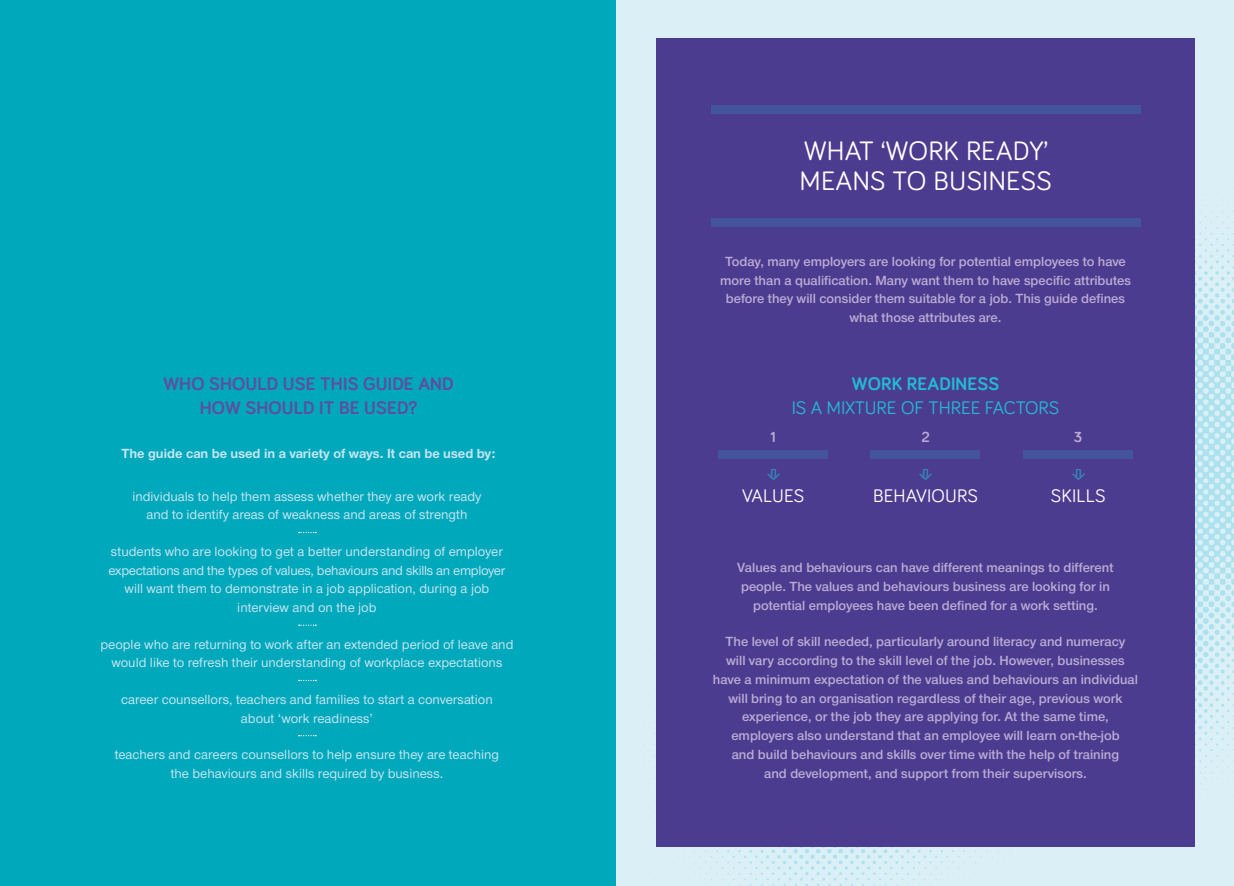
<style>
.page{position:relative;width:1234px;height:886px;background:#fff}
.page>*{position:absolute;margin:0;border:0;box-sizing:border-box;transform-origin:0 0}
.t1{font:27.5px/30px "Bariol";letter-spacing:.01em;color:#fff}
.t2{font:25px "Ingrid Mono";color:#23b9d6}
.t3{font:700 18.75px/23.8px "Bariol";letter-spacing:.01em;color:#5e4f9c;text-align:center}
.t4{font:18.75px "Bariol";color:#23b9d6}
.t5{font:18.75px "Bariol";letter-spacing:.01em;color:#fff}
.t6{font:700 18.75px "Bariol";letter-spacing:.01em;color:#23b9d6}
.t7{font:700 15px "Bariol";color:#bcacd4}
.t8{font:600 13.75px/18.8px "Nimbus Sans Novus T";color:#bcacd4;text-align:center}
.t9{font:500 13.75px/18.8px "Nimbus Sans Novus T";color:#c3e5f1;text-align:center}
.t10{font:700 13.75px "Nimbus Sans Novus T";color:#c3e5f1}
</style>
<div class="page">
<div style="left:0;top:0;width:617px;height:886px;background:#00a8bc"></div>
<div style="left:617px;top:0;width:616px;height:886px;background:#daeff6"></div>
<img style="left:643px;top:38px;width:590px;height:848px">
<div style="left:656px;top:39px;width:538px;height:808px;background:#4c3c90"></div>
<div style="left:718px;top:450px;width:110px;height:8px;background:#43549d"></div>
<div style="left:870px;top:450px;width:110px;height:8px;background:#43549d"></div>
<div style="left:1022px;top:450px;width:110px;height:8px;background:#43549d"></div>
<div style="left:710px;top:105px;width:429px;height:9px;background:#43549d"></div>
<div style="left:710px;top:218px;width:429px;height:8px;background:#43549d"></div>
<svg style="left:298px;top:532px;width:18px;height:1px"></svg>
<svg style="left:298px;top:624px;width:18px;height:2px"></svg>
<svg style="left:298px;top:680px;width:18px;height:1px"></svg>
<svg style="left:298px;top:735px;width:18px;height:1px"></svg>
<h3 class="t3" style="left:163px;top:371px;width:292px">WHO SHOULD USE THIS GUIDE AND<br>HOW SHOULD IT BE USED?</h3>
<p class="t10" style="left:121px;top:445px;width:375px">The guide can be used in a variety of ways. It can be used by:</p>
<p class="t9" style="left:132px;top:486px;width:350px">individuals to help them assess whether they are work ready and to identify areas of weakness and areas of strength</p>
<p class="t9" style="left:109px;top:542px;width:398px">students who are looking to get a better understanding of employer expectations and the types of values, behaviours and skills an employer will want them to demonstrate in a job application, during a job interview and on the job</p>
<p class="t9" style="left:100px;top:634px;width:414px">people who are returning to work after an extended period of leave and would like to refresh their understanding of workplace expectations</p>
<p class="t9" style="left:121px;top:690px;width:373px">career counsellors, teachers and families to start a conversation about ‘work readiness’</p>
<p class="t9" style="left:115px;top:745px;width:386px">teachers and careers counsellors to help ensure they are teaching the behaviours and skills required by business.</p>
<h1 class="t1" style="left:799px;top:134px;width:253px">WHAT ‘WORK READY’<br>MEANS TO BUSINESS</h1>
<p class="t8" style="left:720px;top:252px;width:412px">Today, many employers are looking for potential employees to have more than a qualification. Many want them to have specific attributes before they will consider them suitable for a job. This guide defines what those attributes are.</p>
<p class="t7" style="left:770px;top:426px;width:7px">1</p>
<h2 class="t2" style="left:757px;top:482px;width:16px;rotate:-90deg">⇐</h2>
<h3 class="t6" style="left:851px;top:371px;width:149px">WORK READINESS</h3>
<h3 class="t4" style="left:791px;top:395px;width:269px">IS A MIXTURE OF THREE FACTORS</h3>
<p class="t7" style="left:921px;top:426px;width:10px">2</p>
<h2 class="t2" style="left:910px;top:482px;width:16px;rotate:-90deg">⇐</h2>
<p class="t7" style="left:1073px;top:426px;width:10px">3</p>
<h2 class="t2" style="left:1062px;top:482px;width:16px;rotate:-90deg">⇐</h2>
<h3 class="t5" style="left:741px;top:483px;width:64px">VALUES</h3>
<h3 class="t5" style="left:872px;top:483px;width:106px">BEHAVIOURS</h3>
<h3 class="t5" style="left:1050px;top:483px;width:56px">SKILLS</h3>
<p class="t8" style="left:737px;top:558px;width:378px">Values and behaviours can have different meanings to different people. The values and behaviours business are looking for in potential employees have been defined for a work setting.</p>
<p class="t8" style="left:712px;top:632px;width:426px">The level of skill needed, particularly around literacy and numeracy<br>will vary according to the skill level of the job. However, businesses have a minimum expectation of the values and behaviours an individual will bring to an organisation regardless of their age, previous work experience, or the job they are applying for. At the same time, employers also understand that an employee will learn on-the-job<br>and build behaviours and skills over time with the help of training<br>and development, and support from their supervisors.</p>
</div>
